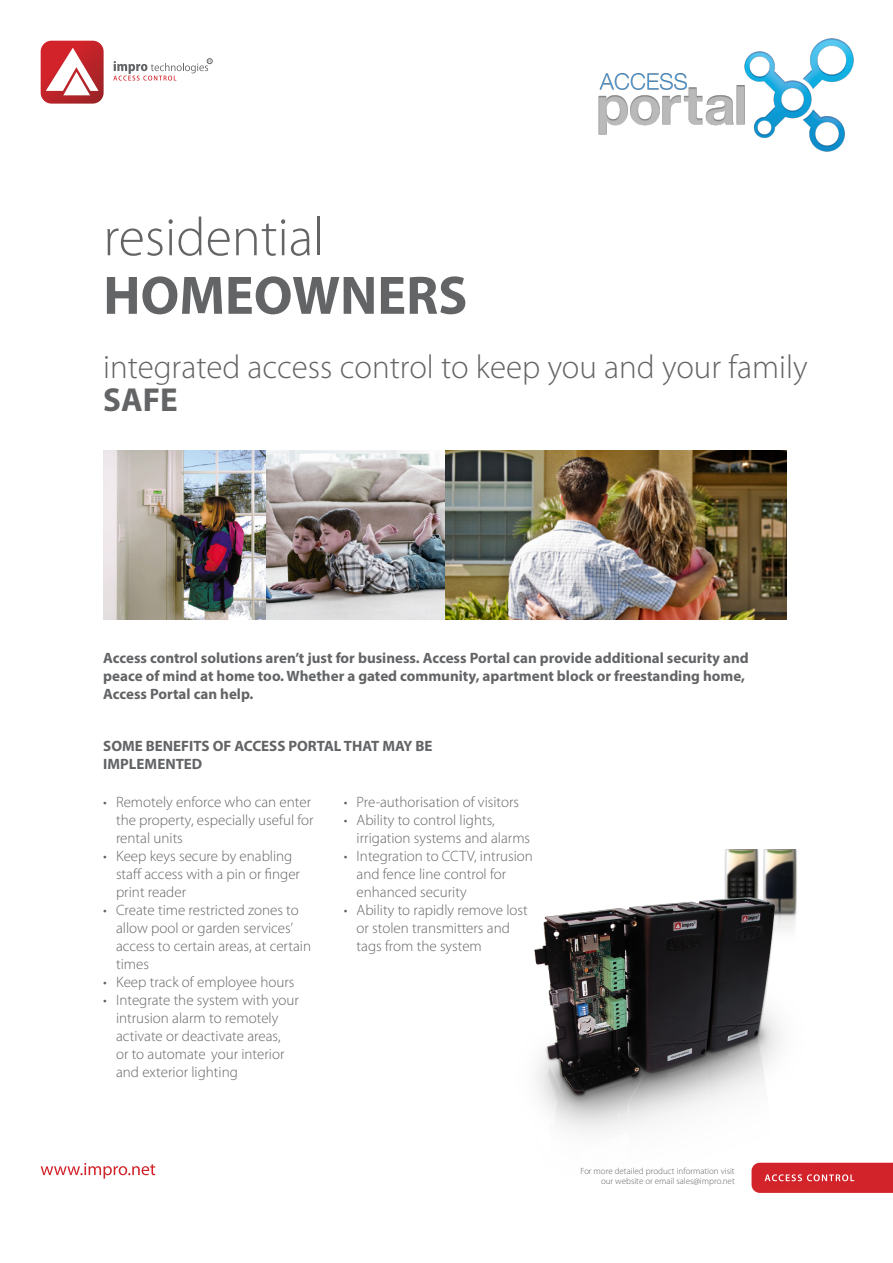
<style>
.page{position:relative;width:893px;height:1263px;background:#fff}
.page>*{position:absolute;margin:0;border:0;box-sizing:border-box;transform-origin:0 0}
.t1{font:300 54.6px "Myriad Pro";color:#636466}
.t2{font:700 54.6px "Myriad Pro";color:#636466}
.t3{font:300 33.3px "Myriad Pro";color:#636466}
.t4{font:700 33.3px "Myriad Pro";color:#636466}
.t5{font:300 15px/18px "Myriad Pro";color:#636466}
.t6{font:700 15px/18px "Myriad Pro";color:#636466}
.t7{font:300 9px/10.8px "Myriad Pro";color:#636466;text-align:right}
</style>
<div class="page">
<img style="left:599px;top:38px;width:255px;height:114px">
<svg style="left:41px;top:41px;width:63px;height:63px"></svg>
<svg style="left:113px;top:58px;width:99px;height:23px"></svg>
<svg style="left:41px;top:1163px;width:114px;height:15px"></svg>
<img style="left:751px;top:1163px;width:142px;height:30px">
<img style="left:534px;top:849px;width:270px;height:329px">
<img style="left:265px;top:450px;width:249px;height:170px">
<img style="left:446px;top:450px;width:341px;height:169px">
<img style="left:103px;top:450px;width:162px;height:170px">
<h1 class="t1" style="left:103px;top:204px;width:223px">residential</h1>
<h1 class="t2" style="left:103px;top:260px;width:366px">HOMEOWNERS</h1>
<h2 class="t3" style="left:103px;top:347px;width:706px">integrated access control to keep you and your family</h2>
<h2 class="t4" style="left:103px;top:378px;width:76px">SAFE</h2>
<p class="t6" style="left:103px;top:649px;width:647px">Access control solutions aren’t just for business. Access Portal can provide additional security and peace of mind at home too. Whether a gated community, apartment block or freestanding home,<br>Access Portal can help.</p>
<p class="t6" style="left:103px;top:737px;width:331px">SOME BENEFITS OF ACCESS PORTAL THAT MAY BE<br>IMPLEMENTED</p>
<p class="t5" style="left:116px;top:793px;width:199px;text-indent:-13px">• Remotely enforce who can enter the property, especially useful for rental units</p>
<p class="t5" style="left:116px;top:847px;width:186px;text-indent:-13px">• Keep keys secure by enabling staff access with a pin or finger print reader</p>
<p class="t5" style="left:116px;top:901px;width:197px;text-indent:-13px">• Create time restricted zones to allow pool or garden services’ access to certain areas, at certain times</p>
<p class="t5" style="left:103px;top:973px;width:193px">• Keep track of employee hours</p>
<p class="t5" style="left:116px;top:991px;width:184px;text-indent:-13px">• Integrate the system with your intrusion alarm to remotely activate or deactivate areas,<br>or to automate your interior and exterior lighting</p>
<p class="t5" style="left:344px;top:793px;width:177px">• Pre-authorisation of visitors</p>
<p class="t5" style="left:357px;top:811px;width:175px;text-indent:-13px">• Ability to control lights, irrigation systems and alarms</p>
<p class="t5" style="left:357px;top:847px;width:178px;text-indent:-13px">• Integration to CCTV, intrusion and fence line control for enhanced security</p>
<p class="t5" style="left:357px;top:901px;width:173px;text-indent:-13px">• Ability to rapidly remove lost or stolen transmitters and tags from the system</p>
<p class="t7" style="left:580px;top:1165px;width:156px">For more detailed product information visit our website or email sales@impro.net</p>
</div>
